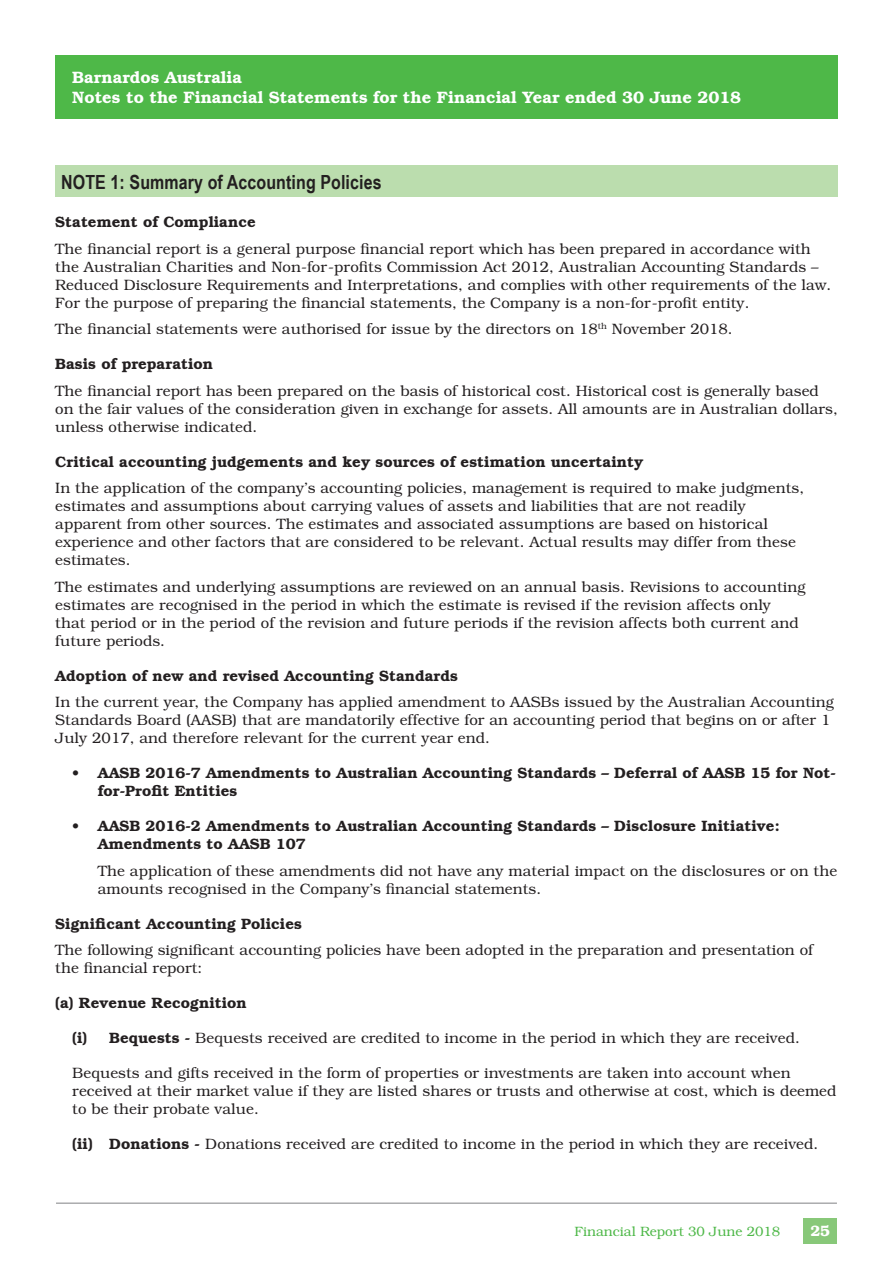
<style>
.page{position:relative;width:893px;height:1263px;background:#fff}
.page>*{position:absolute;margin:0;border:0;box-sizing:border-box;transform-origin:0 0}
.t1{font:700 19.5px "Arial Narrow";letter-spacing:.005em;color:#231f20}
.t2{font:600 16.5px/19.8px "Bookman Std";color:#fff}
.t3{font:300 15px/18px "Bookman Std";letter-spacing:.005em;color:#231f20}
.t4{font:600 15px/18px "Bookman Std";letter-spacing:.005em;color:#231f20}
.t5{font:600 15px "Bookman Std";color:#fff}
.t6{font:300 13.5px "Bookman Std";color:#4eb848}
.s1{font-weight:600}
</style>
<div class="page">
<div style="left:804px;top:1218px;width:33px;height:26px;background:#88c879"></div>
<hr style="left:56px;top:1203px;width:781px;height:1px;background:#808285">
<div style="left:55px;top:166px;width:783px;height:31px;background:#bbddae"></div>
<div style="left:55px;top:55px;width:783px;height:64px;background:#4eb848"></div>
<p class="t2" style="left:72px;top:69px;width:670px">Barnardos Australia<br>Notes to the Financial Statements for the Financial Year ended 30 June 2018</p>
<h1 class="t1" style="left:61px;top:173px;width:322px">NOTE 1: Summary of Accounting Policies</h1>
<p class="t4" style="left:55px;top:214px;width:202px">Statement of Compliance</p>
<p class="t3" style="left:55px;top:240px;width:778px">The financial report is a general purpose financial report which has been prepared in accordance with the Australian Charities and Non-for-profits Commission Act 2012, Australian Accounting Standards – Reduced Disclosure Requirements and Interpretations, and complies with other requirements of the law.<br>For the purpose of preparing the financial statements, the Company is a non-for-profit entity.</p>
<p class="t3" style="left:55px;top:321px;width:679px">The financial statements were authorised for issue by the directors on 18<sup>th</sup> November 2018.</p>
<p class="t4" style="left:55px;top:356px;width:159px">Basis of preparation</p>
<p class="t3" style="left:55px;top:383px;width:784px">The financial report has been prepared on the basis of historical cost. Historical cost is generally based on the fair values of the consideration given in exchange for assets. All amounts are in Australian dollars, unless otherwise indicated.</p>
<p class="t4" style="left:55px;top:454px;width:590px">Critical accounting judgements and key sources of estimation uncertainty</p>
<p class="t3" style="left:55px;top:480px;width:750px">In the application of the company’s accounting policies, management is required to make judgments, estimates and assumptions about carrying values of assets and liabilities that are not readily apparent from other sources. The estimates and associated assumptions are based on historical experience and other factors that are considered to be relevant. Actual results may differ from these estimates.</p>
<p class="t3" style="left:55px;top:579px;width:752px">The estimates and underlying assumptions are reviewed on an annual basis. Revisions to accounting estimates are recognised in the period in which the estimate is revised if the revision affects only<br>that period or in the period of the revision and future periods if the revision affects both current and future periods.</p>
<p class="t4" style="left:55px;top:668px;width:404px">Adoption of new and revised Accounting Standards</p>
<p class="t3" style="left:55px;top:694px;width:780px">In the current year, the Company has applied amendment to AASBs issued by the Australian Accounting<br>Standards Board (AASB) that are mandatorily effective for an accounting period that begins on or after 1<br>July 2017, and therefore relevant for the current year end.</p>
<p class="t4" style="left:98px;top:765px;width:740px;text-indent:-26px">• AASB 2016-7 Amendments to Australian Accounting Standards – Deferral of AASB 15 for Not&shy;for-Profit Entities</p>
<p class="t4" style="left:98px;top:818px;width:683px;text-indent:-26px">• AASB 2016-2 Amendments to Australian Accounting Standards – Disclosure Initiative:<br>Amendments to AASB 107</p>
<p class="t3" style="left:98px;top:863px;width:741px">The application of these amendments did not have any material impact on the disclosures or on the amounts recognised in the Company’s financial statements.</p>
<p class="t4" style="left:55px;top:916px;width:248px">Significant Accounting Policies</p>
<p class="t3" style="left:55px;top:942px;width:759px">The following significant accounting policies have been adopted in the preparation and presentation of the financial report:</p>
<p class="t4" style="left:55px;top:995px;width:193px">(a) Revenue Recognition</p>
<p class="t3" style="left:72px;top:1030px;width:729px"><span class="s1">(i) Bequests -</span> Bequests received are credited to income in the period in which they are received.</p>
<p class="t3" style="left:72px;top:1065px;width:766px">Bequests and gifts received in the form of properties or investments are taken into account when received at their market value if they are listed shares or trusts and otherwise at cost, which is deemed to be their probate value.</p>
<p class="t3" style="left:72px;top:1136px;width:747px"><span class="s1">(ii) Donations -</span> Donations received are credited to income in the period in which they are received.</p>
<p class="t6" style="left:574px;top:1225px;width:207px">Financial Report 30 June 2018</p>
<p class="t5" style="left:810px;top:1225px;width:21px">25</p>
</div>
